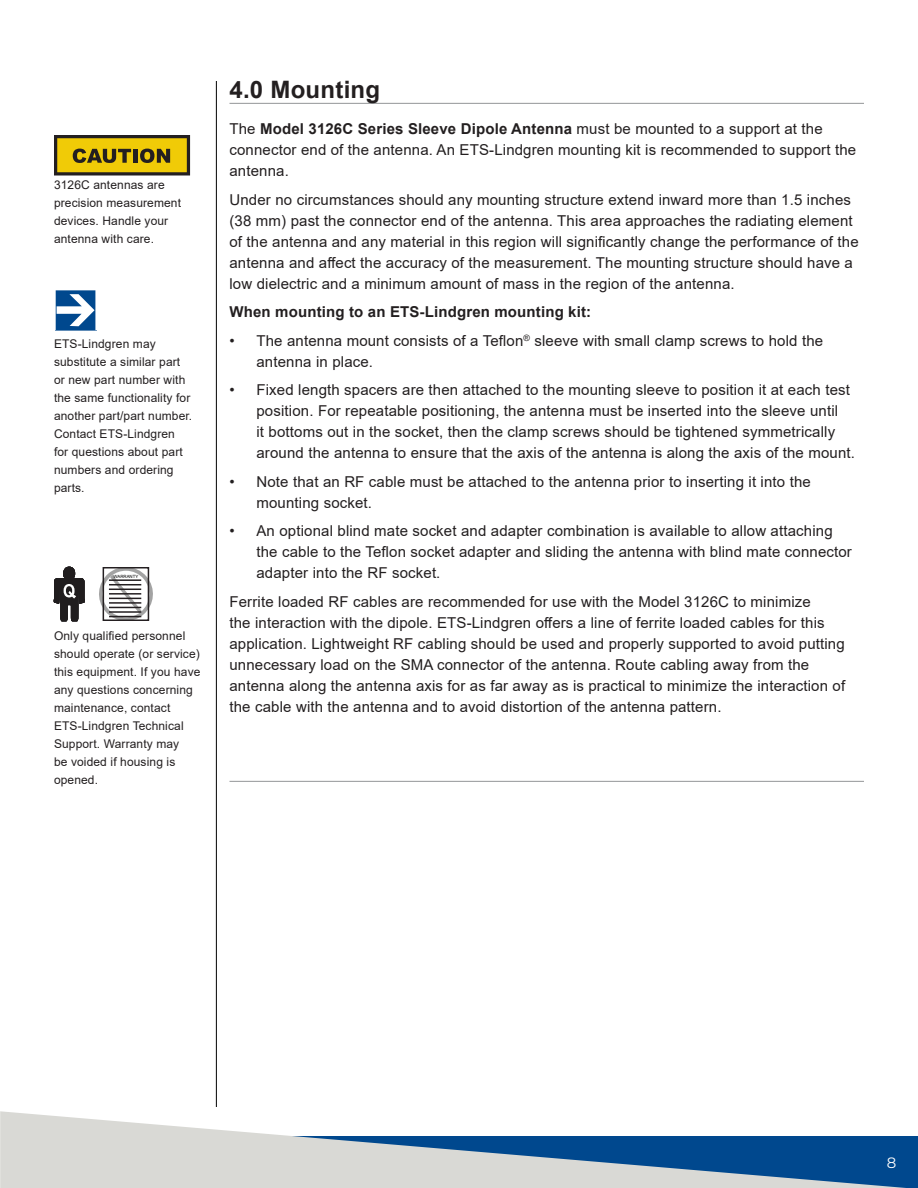
<style>
.page{position:relative;width:918px;height:1188px;background:#fff}
.page>*{position:absolute;margin:0;border:0;box-sizing:border-box;transform-origin:0 0}
.Header_1{font:700 24px "Arial";letter-spacing:.01em;color:#231f20}
.Body_Text_1{font:15px/21px "Arial";letter-spacing:.01em;color:#231f20}
.Body_Text_1-2{font:700 15px "Arial";letter-spacing:.01em;color:#231f20}
.t1{font:15px "Montserrat";color:#fff}
.Body_Text_1-3{font:12px/18px "Arial";letter-spacing:.01em;color:#231f20}
.Product_Name{font:12px/18px "Arial";letter-spacing:.01em;color:#231f20}
.t2{font:4.35px "Arial";color:#000}
.s1{font-weight:700}
</style>
<div class="page">
<svg style="left:0;top:1111px;width:914px;height:77px;fill:#d9d9d5"></svg>
<hr style="left:216px;top:81px;width:1px;height:1026px;background:#000">
<svg style="left:54px;top:135px;width:136px;height:41px;background:#aa9112"></svg>
<svg style="left:99px;top:567px;width:54px;height:54px"></svg>
<div style="left:103px;top:567px;width:46px;height:54px;border:2px solid #241f21"></div>
<hr style="left:109px;top:579px;width:32px;height:2px;background:#241f21">
<hr style="left:109px;top:584px;width:32px;height:1px;background:#241f21">
<hr style="left:109px;top:589px;width:32px;height:1px;background:#241f21">
<hr style="left:109px;top:593px;width:32px;height:2px;background:#241f21">
<hr style="left:109px;top:598px;width:32px;height:1px;background:#241f21">
<hr style="left:109px;top:602px;width:32px;height:2px;background:#241f21">
<hr style="left:109px;top:607px;width:32px;height:1px;background:#241f21">
<hr style="left:109px;top:611px;width:32px;height:2px;background:#241f21">
<hr style="left:109px;top:616px;width:32px;height:1px;background:#241f21">
<svg style="left:53px;top:567px;width:32px;height:54px"></svg>
<svg style="left:55px;top:290px;width:41px;height:40px"></svg>
<hr style="left:230px;top:103px;width:634px;height:1px;background:#939598">
<hr style="left:230px;top:781px;width:634px;height:1px;background:#939598">
<p class="Body_Text_1-3" style="left:54px;top:175px;width:129px">3126C antennas are precision measurement devices. Handle your antenna with care.</p>
<p class="Product_Name" style="left:54px;top:335px;width:140px">ETS-Lindgren may substitute a similar part or new part number with the same functionality for another part/part number.<br>Contact ETS-Lindgren<br>for questions about part numbers and ordering parts.</p>
<p class="t2" style="left:114px;top:573px;width:26px">WARRANTY</p>
<p class="Body_Text_1-3" style="left:54px;top:627px;width:148px">Only qualified personnel should operate (or service) this equipment. If you have any questions concerning maintenance, contact<br>ETS-Lindgren Technical<br>Support. Warranty may<br>be voided if housing is opened.</p>
<p class="Header_1" style="left:230px;top:73px;width:152px">4.0 Mounting</p>
<p class="Body_Text_1" style="left:230px;top:119px;width:628px">The <span class="s1">Model 3126C Series Sleeve Dipole Antenna</span> must be mounted to a support at the connector end of the antenna. An ETS-Lindgren mounting kit is recommended to support the antenna.</p>
<p class="Body_Text_1" style="left:230px;top:189px;width:631px">Under no circumstances should any mounting structure extend inward more than 1.5 inches (38 mm) past the connector end of the antenna. This area approaches the radiating element of the antenna and any material in this region will significantly change the performance of the antenna and affect the accuracy of the measurement. The mounting structure should have a low dielectric and a minimum amount of mass in the region of the antenna.</p>
<p class="Body_Text_1-2" style="left:230px;top:302px;width:363px">When mounting to an ETS-Lindgren mounting kit:</p>
<p class="Body_Text_1" style="left:256px;top:330px;width:568px;text-indent:-27px">• The antenna mount consists of a Teflon<sup>®</sup> sleeve with small clamp screws to hold the antenna in place.</p>
<p class="Body_Text_1" style="left:256px;top:380px;width:600px;text-indent:-27px">• Fixed length spacers are then attached to the mounting sleeve to position it at each test position. For repeatable positioning, the antenna must be inserted into the sleeve until<br>it bottoms out in the socket, then the clamp screws should be tightened symmetrically around the antenna to ensure that the axis of the antenna is along the axis of the mount.</p>
<p class="Body_Text_1" style="left:256px;top:471px;width:556px;text-indent:-27px">• Note that an RF cable must be attached to the antenna prior to inserting it into the mounting socket.</p>
<p class="Body_Text_1" style="left:256px;top:521px;width:597px;text-indent:-27px">• An optional blind mate socket and adapter combination is available to allow attaching the cable to the Teflon socket adapter and sliding the antenna with blind mate connector adapter into the RF socket.</p>
<p class="Body_Text_1" style="left:230px;top:591px;width:617px">Ferrite loaded RF cables are recommended for use with the Model 3126C to minimize<br>the interaction with the dipole. ETS-Lindgren offers a line of ferrite loaded cables for this application. Lightweight RF cabling should be used and properly supported to avoid putting unnecessary load on the SMA connector of the antenna. Route cabling away from the antenna along the antenna axis for as far away as is practical to minimize the interaction of the cable with the antenna and to avoid distortion of the antenna pattern.</p>
<p class="t1" style="left:887px;top:1153px;width:11px">8</p>
</div>
